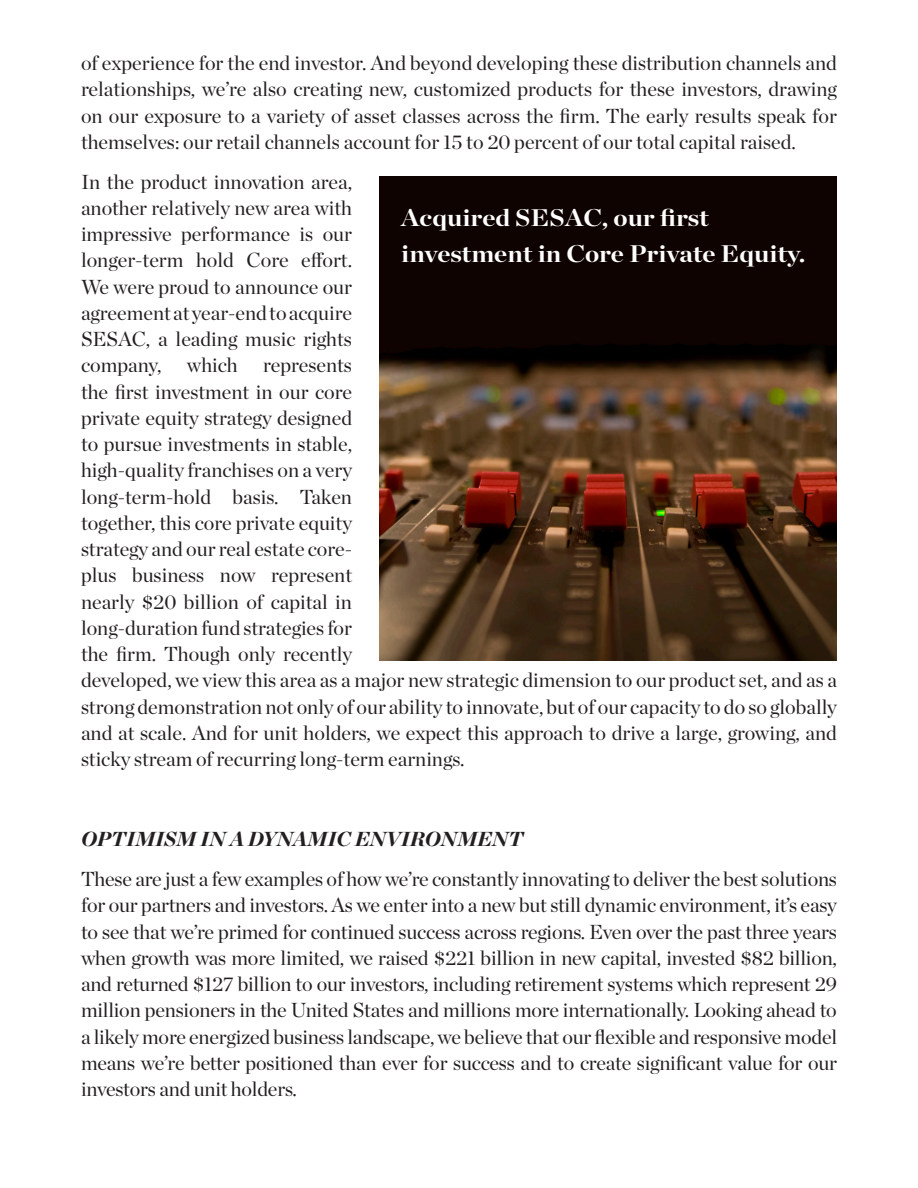
<style>
.page{position:relative;width:918px;height:1188px;background:#fff}
.page>*{position:absolute;margin:0;border:0;box-sizing:border-box;transform-origin:0 0}
.t1{font:700 24px/36px "Chronicle Display";color:#fff;scale:1.09 1}
.t2{font:20.25px/26.2px "Chronicle Display";color:#231f20;text-align:justify}
.t3{font:italic 900 20.25px "Chronicle Display";color:#231f20}
</style>
<div class="page">
<img style="left:379px;top:176px;width:458px;height:485px">
<p class="t2" style="left:81px;top:49px;width:758px">of experience for the end investor. And beyond developing these distribution channels and relationships, we’re also creating new, customized products for these investors, drawing on our exposure to a variety of asset classes across the firm. The early results speak for themselves: our retail channels account for 15 to 20 percent of our total capital raised.</p>
<p class="t2" style="left:81px;top:167px;width:273px">In the product innovation area, another relatively new area with impressive performance is our longer-term hold Core effort.<br>We were proud to announce our agreement at year-end to acquire SESAC, a leading music rights company,</p>
<p class="t1" style="left:401px;top:198px;width:372px">Acquired SESAC, our first investment in Core Private Equity.</p>
<p class="t2" style="left:81px;top:351px;width:758px;text-align:left;text-indent:106px">which represents<br>the first investment in our core<br>private equity strategy designed<br>to pursue investments in stable,<br>high-quality franchises on a very<br>long-term-hold basis. Taken<br>together, this core private equity<br>strategy and our real estate core-<br>plus business now represent<br>nearly $20 billion of capital in<br>long-duration fund strategies for<br>the firm. Though only recently<br>developed, we view this area as a major new strategic dimension to our product set, and as a strong demonstration not only of our ability to innovate, but of our capacity to do so globally and at scale. And for unit holders, we expect this approach to drive a large, growing, and sticky stream of recurring long-term earnings.</p>
<p class="t3" style="left:81px;top:822px;width:444px">OPTIMISM IN A DYNAMIC ENVIRONMENT</p>
<p class="t2" style="left:81px;top:864px;width:758px">These are just a few examples of how we’re constantly innovating to deliver the best solutions for our partners and investors. As we enter into a new but still dynamic environment, it’s easy to see that we’re primed for continued success across regions. Even over the past three years when growth was more limited, we raised $221 billion in new capital, invested $82 billion, and returned $127 billion to our investors, including retirement systems which represent 29 million pensioners in the United States and millions more internationally. Looking ahead to a likely more energized business landscape, we believe that our flexible and responsive model means we’re better positioned than ever for success and to create significant value for our investors and unit holders.</p>
</div>
